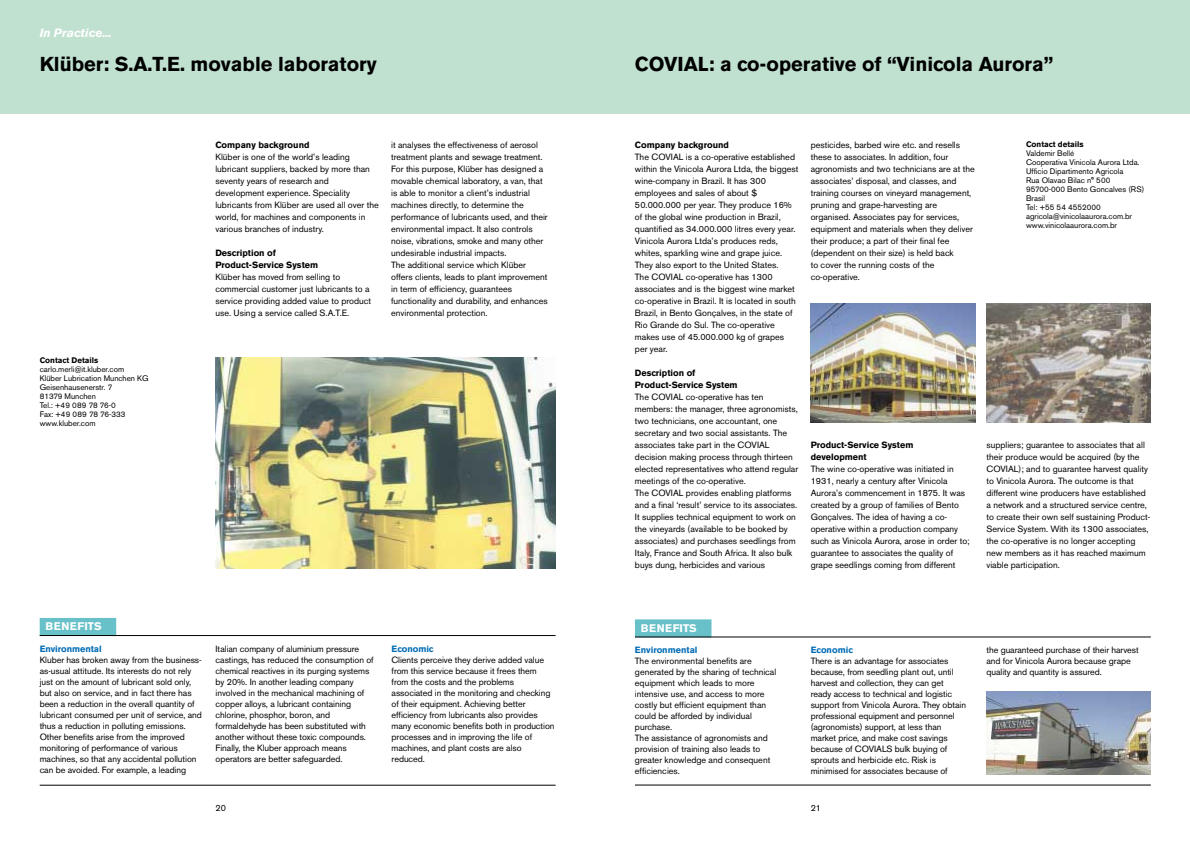
<style>
.page{position:relative;width:1190px;height:841px;background:#fff}
.page>*{position:absolute;margin:0;border:0;box-sizing:border-box;transform-origin:0 0}
.t1{font:700 20px "Akzidenz Grotesk BE";color:#000}
.t2{font:italic 700 12px "Akzidenz Grotesk BE";color:#fff}
.t3{font:700 11px "Akzidenz Grotesk BE";letter-spacing:.04em;color:#fff}
.t4{font:9px/12px "Akzidenz Grotesk BE";color:#000}
.t5{font:700 9px/12px "Akzidenz Grotesk BE";color:#000}
.t6{font:700 9px "Akzidenz Grotesk BE";letter-spacing:-.005em;color:#006bb4}
.t7{font:8px/9px "Akzidenz Grotesk BE";color:#000}
.t8{font:700 8px "Akzidenz Grotesk BE";color:#000}
</style>
<div class="page">
<div style="left:0;top:0;width:1190px;height:113px;background:#c0e0d0"></div>
<div style="left:635px;top:619px;width:77px;height:18px;background:#68c1c8"></div>
<hr style="left:635px;top:637px;width:516px;height:1px;background:#000">
<hr style="left:635px;top:785px;width:516px;height:1px;background:#000">
<img style="left:986px;top:303px;width:165px;height:119px">
<img style="left:811px;top:303px;width:164px;height:119px">
<img style="left:986px;top:692px;width:165px;height:83px">
<div style="left:40px;top:618px;width:76px;height:18px;background:#68c1c8"></div>
<hr style="left:40px;top:635px;width:516px;height:1px;background:#000">
<img style="left:215px;top:357px;width:340px;height:211px">
<hr style="left:40px;top:785px;width:516px;height:1px;background:#000">
<h2 class="t2" style="left:40px;top:28px;width:73px">In Practice...</h2>
<h1 class="t1" style="left:40px;top:57px;width:339px">Klüber: S.A.T.E. movable laboratory</h1>
<p class="t8" style="left:40px;top:357px;width:60px">Contact Details</p>
<p class="t7" style="left:40px;top:365px;width:110px">carlo.merli@it.kluber.com<br>Klüber Lubrication Munchen KG<br>Geisenhausenerstr. 7<br>81379 Munchen<br>Tel.: +49 089 78 76-0<br>Fax: +49 089 78 76-333 www.kluber.com</p>
<p class="t5" style="left:215px;top:140px;width:96px">Company background</p>
<p class="t4" style="left:215px;top:152px;width:165px">Klüber is one of the world’s leading lubricant suppliers, backed by more than seventy years of research and development experience. Speciality lubricants from Klüber are used all over the world, for machines and components in various branches of industry.</p>
<p class="t5" style="left:215px;top:248px;width:104px">Description of<br>Product-Service System</p>
<p class="t4" style="left:215px;top:272px;width:157px">Klüber has moved from selling to commercial customer just lubricants to a service providing added value to product use. Using a service called S.A.T.E.</p>
<p class="t4" style="left:391px;top:140px;width:158px">it analyses the effectiveness of aerosol treatment plants and sewage treatment.<br>For this purpose, Klüber has designed a movable chemical laboratory, a van, that is able to monitor a client’s industrial machines directly, to determine the performance of lubricants used, and their environmental impact. It also controls noise, vibrations, smoke and many other undesirable industrial impacts.<br>The additional service which Klüber offers clients, leads to plant improvement in term of efficiency, guarantees functionality and durability, and enhances environmental protection.</p>
<p class="t3" style="left:46px;top:623px;width:57px">BENEFITS</p>
<p class="t6" style="left:40px;top:645px;width:64px">Environmental</p>
<p class="t4" style="left:40px;top:655px;width:164px;line-height:11px">Kluber has broken away from the business&shy;as-usual attitude. Its interests do not rely just on the amount of lubricant sold only, but also on service, and in fact there has been a reduction in the overall quantity of lubricant consumed per unit of service, and thus a reduction in polluting emissions.<br>Other benefits arise from the improved monitoring of performance of various machines, so that any accidental pollution can be avoided. For example, a leading</p>
<p class="t4" style="left:216px;top:644px;width:160px;line-height:11px">Italian company of aluminium pressure castings, has reduced the consumption of chemical reactives in its purging systems by 20%. In another leading company involved in the mechanical machining of copper alloys, a lubricant containing chlorine, phosphor, boron, and formaldehyde has been substituted with another without these toxic compounds.<br>Finally, the Kluber approach means operators are better safeguarded.</p>
<p class="t6" style="left:392px;top:645px;width:43px">Economic</p>
<p class="t4" style="left:392px;top:655px;width:164px;line-height:11px">Clients perceive they derive added value from this service because it frees them from the costs and the problems associated in the monitoring and checking of their equipment. Achieving better efficiency from lubricants also provides many economic benefits both in production processes and in improving the life of machines, and plant costs are also reduced.</p>
<h1 class="t1" style="left:635px;top:57px;width:420px">COVIAL: a co-operative of “Vinicola Aurora”</h1>
<p class="t5" style="left:635px;top:140px;width:96px">Company background</p>
<p class="t4" style="left:635px;top:152px;width:165px">The COVIAL is a co-operative established within the Vinicola Aurora Ltda, the biggest wine-company in Brazil. It has 300 employees and sales of about $ 50.000.000 per year. They produce 16% of the global wine production in Brazil, quantified as 34.000.000 litres every year.<br>Vinicola Aurora Ltda’s produces reds, whites, sparkling wine and grape juice.<br>They also export to the United States.<br>The COVIAL co-operative has 1300 associates and is the biggest wine market co-operative in Brazil. It is located in south Brazil, in Bento Gonçalves, in the state of Rio Grande do Sul. The co-operative makes use of 45.000.000 kg of grapes per year.</p>
<p class="t5" style="left:635px;top:368px;width:104px">Description of<br>Product-Service System</p>
<p class="t4" style="left:635px;top:392px;width:165px">The COVIAL co-operative has ten members: the manager, three agronomists, two technicians, one accountant, one secretary and two social assistants. The associates take part in the COVIAL decision making process through thirteen elected representatives who attend regular meetings of the co-operative.<br>The COVIAL provides enabling platforms and a final ‘result’ service to its associates.<br>It supplies technical equipment to work on the vineyards (available to be booked by associates) and purchases seedlings from Italy, France and South Africa. It also bulk buys dung, herbicides and various</p>
<p class="t4" style="left:811px;top:140px;width:166px">pesticides, barbed wire etc. and resells these to associates. In addition, four agronomists and two technicians are at the associates’ disposal, and classes, and training courses on vineyard management, pruning and grape-harvesting are organised. Associates pay for services, equipment and materials when they deliver their produce; a part of their final fee (dependent on their size) is held back<br>to cover the running costs of the co-operative.</p>
<p class="t8" style="left:1026px;top:142px;width:59px">Contact details</p>
<p class="t7" style="left:1026px;top:150px;width:120px">Valdemir Bellé<br>Cooperativa Vinicola Aurora Ltda.<br>Ufficio Dipartimento Agricola<br>Rua Olavao Bilac n° 500<br>95700-000 Bento Goncalves (RS)<br>Brasil<br>Tel: +55 54 4552000 agricola@vinicolaaurora.com.br www.vinicolaaurora.com.br</p>
<p class="t5" style="left:811px;top:440px;width:104px">Product-Service System development</p>
<p class="t4" style="left:811px;top:464px;width:161px">The wine co-operative was initiated in 1931, nearly a century after Vinicola Aurora’s commencement in 1875. It was created by a group of families of Bento Gonçalves. The idea of having a co&shy;operative within a production company such as Vinicola Aurora, arose in order to; guarantee to associates the quality of grape seedlings coming from different</p>
<p class="t4" style="left:986px;top:440px;width:166px">suppliers; guarantee to associates that all their produce would be acquired (by the COVIAL); and to guarantee harvest quality to Vinicola Aurora. The outcome is that different wine producers have established a network and a structured service centre, to create their own self sustaining Product-Service System. With its 1300 associates, the co-operative is no longer accepting new members as it has reached maximum viable participation.</p>
<p class="t3" style="left:641px;top:624px;width:57px">BENEFITS</p>
<p class="t6" style="left:635px;top:647px;width:64px">Environmental</p>
<p class="t4" style="left:635px;top:656px;width:143px;line-height:11px">The environmental benefits are generated by the sharing of technical equipment which leads to more intensive use, and access to more costly but efficient equipment than could be afforded by individual purchase.<br>The assistance of agronomists and provision of training also leads to greater knowledge and consequent efficiencies.</p>
<p class="t6" style="left:811px;top:647px;width:44px">Economic</p>
<p class="t4" style="left:811px;top:656px;width:157px;line-height:11px">There is an advantage for associates because, from seedling plant out, until harvest and collection, they can get ready access to technical and logistic support from Vinicola Aurora. They obtain professional equipment and personnel (agronomists) support, at less than market price, and make cost savings because of COVIALS bulk buying of sprouts and herbicide etc. Risk is minimised for associates because of</p>
<p class="t4" style="left:986px;top:645px;width:154px;line-height:11px">the guaranteed purchase of their harvest and for Vinicola Aurora because grape quality and quantity is assured.</p>
<p class="t4" style="left:215px;top:803px;width:12px">20</p>
<p class="t4" style="left:811px;top:803px;width:12px">21</p>
</div>
